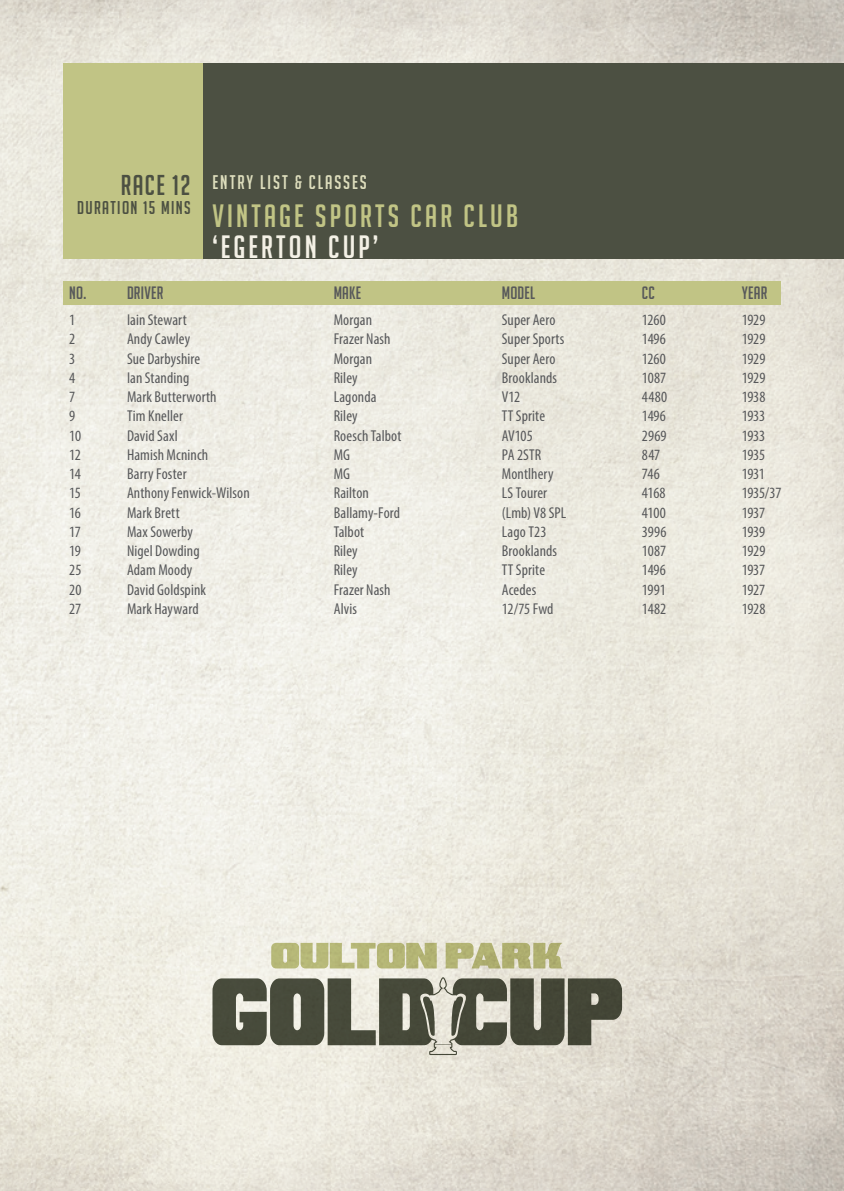
<style>
.page{position:relative;width:844px;height:1191px;background:#fff}
.page>*{position:absolute;margin:0;border:0;box-sizing:border-box;transform-origin:0 0}
.t1{font:31.5px "Big Noodle Titling";letter-spacing:.1em;color:#c1c485}
.t2{font:31.5px "Big Noodle Titling";letter-spacing:.1em;color:#f4f1e6}
.t3{font:28px "Big Noodle Titling";letter-spacing:.05em;color:#4c5042}
.t4{font:19.25px "Big Noodle Titling";letter-spacing:.1em;color:#dedebd}
.t5{font:18.03px "Big Noodle Titling";letter-spacing:.075em;color:#4c5042}
.t6{font:17.5px "Big Noodle Titling";letter-spacing:.015em;color:#57585a}
.t7{font:condensed 15.75px "Myriad Pro";letter-spacing:.005em;color:#57585a}
</style>
<div class="page">
<img style="left:0;top:0;width:843px;height:1191px">
<div style="left:63px;top:63px;width:780px;height:195px;background:#4c5042"></div>
<div style="left:63px;top:281px;width:717px;height:23px;background:#c1c485"></div>
<div style="left:63px;top:63px;width:139px;height:195px;background:#c1c485"></div>
<svg style="left:271px;top:943px;width:165px;height:25px;background:#c0c18c"></svg>
<svg style="left:445px;top:943px;width:117px;height:25px;background:#bcbb89"></svg>
<svg style="left:212px;top:977px;width:410px;height:78px;background:#828274"></svg>
<h2 class="t3" style="left:121px;top:170px;width:71px">RACE 12</h2>
<p class="t5" style="left:77px;top:198px;width:115px">DURATION 15 MINS</p>
<p class="t4" style="left:212px;top:171px;width:156px">ENTRY LIST &amp; CLASSES</p>
<h1 class="t1" style="left:212px;top:199px;width:307px">VINTAGE SPORTS CAR CLUB</h1>
<h1 class="t2" style="left:212px;top:230px;width:167px">‘EGERTON CUP’</h1>
<p class="t6" style="left:69px;top:283px;width:96px">NO. DRIVER</p>
<p class="t6" style="left:333px;top:283px;width:29px">MAKE</p>
<p class="t6" style="left:501px;top:283px;width:35px">MODEL</p>
<p class="t6" style="left:641px;top:283px;width:14px">CC</p>
<p class="t6" style="left:741px;top:283px;width:27px">YEAR</p>
<p class="t7" style="left:69px;top:310px;width:8px">1</p>
<p class="t7" style="left:127px;top:310px;width:61px">Iain Stewart</p>
<p class="t7" style="left:333px;top:310px;width:40px">Morgan</p>
<p class="t7" style="left:501px;top:310px;width:55px">Super Aero</p>
<p class="t7" style="left:641px;top:310px;width:25px">1260</p>
<p class="t7" style="left:741px;top:310px;width:25px">1929</p>
<p class="t7" style="left:69px;top:330px;width:8px">2</p>
<p class="t7" style="left:127px;top:330px;width:65px">Andy Cawley</p>
<p class="t7" style="left:333px;top:330px;width:58px">Frazer Nash</p>
<p class="t7" style="left:501px;top:330px;width:64px">Super Sports</p>
<p class="t7" style="left:641px;top:330px;width:25px">1496</p>
<p class="t7" style="left:741px;top:330px;width:25px">1929</p>
<p class="t7" style="left:69px;top:349px;width:8px">3</p>
<p class="t7" style="left:127px;top:349px;width:75px">Sue Darbyshire</p>
<p class="t7" style="left:333px;top:349px;width:40px">Morgan</p>
<p class="t7" style="left:501px;top:349px;width:55px">Super Aero</p>
<p class="t7" style="left:641px;top:349px;width:25px">1260</p>
<p class="t7" style="left:741px;top:349px;width:25px">1929</p>
<p class="t7" style="left:69px;top:368px;width:8px">4</p>
<p class="t7" style="left:127px;top:368px;width:64px">Ian Standing</p>
<p class="t7" style="left:333px;top:368px;width:25px">Riley</p>
<p class="t7" style="left:501px;top:368px;width:57px">Brooklands</p>
<p class="t7" style="left:641px;top:368px;width:26px">1087</p>
<p class="t7" style="left:741px;top:368px;width:25px">1929</p>
<p class="t7" style="left:69px;top:387px;width:8px">7</p>
<p class="t7" style="left:127px;top:387px;width:91px">Mark Butterworth</p>
<p class="t7" style="left:333px;top:387px;width:44px">Lagonda</p>
<p class="t7" style="left:501px;top:387px;width:20px">V12</p>
<p class="t7" style="left:641px;top:387px;width:27px">4480</p>
<p class="t7" style="left:741px;top:387px;width:25px">1938</p>
<p class="t7" style="left:69px;top:407px;width:8px">9</p>
<p class="t7" style="left:127px;top:407px;width:57px">Tim Kneller</p>
<p class="t7" style="left:333px;top:407px;width:25px">Riley</p>
<p class="t7" style="left:501px;top:407px;width:45px">TT Sprite</p>
<p class="t7" style="left:641px;top:407px;width:25px">1496</p>
<p class="t7" style="left:741px;top:407px;width:25px">1933</p>
<p class="t7" style="left:69px;top:426px;width:13px">10</p>
<p class="t7" style="left:127px;top:426px;width:52px">David Saxl</p>
<p class="t7" style="left:333px;top:426px;width:69px">Roesch Talbot</p>
<p class="t7" style="left:501px;top:426px;width:32px">AV105</p>
<p class="t7" style="left:641px;top:426px;width:26px">2969</p>
<p class="t7" style="left:741px;top:426px;width:25px">1933</p>
<p class="t7" style="left:69px;top:445px;width:13px">12</p>
<p class="t7" style="left:127px;top:445px;width:83px">Hamish Mcninch</p>
<p class="t7" style="left:333px;top:445px;width:18px">MG</p>
<p class="t7" style="left:501px;top:445px;width:41px">PA 2STR</p>
<p class="t7" style="left:641px;top:445px;width:20px">847</p>
<p class="t7" style="left:741px;top:445px;width:25px">1935</p>
<p class="t7" style="left:69px;top:464px;width:13px">14</p>
<p class="t7" style="left:127px;top:464px;width:61px">Barry Foster</p>
<p class="t7" style="left:333px;top:464px;width:18px">MG</p>
<p class="t7" style="left:501px;top:464px;width:53px">Montlhery</p>
<p class="t7" style="left:641px;top:464px;width:19px">746</p>
<p class="t7" style="left:741px;top:464px;width:25px">1931</p>
<p class="t7" style="left:69px;top:484px;width:13px">15</p>
<p class="t7" style="left:127px;top:484px;width:124px">Anthony Fenwick-Wilson</p>
<p class="t7" style="left:333px;top:484px;width:37px">Railton</p>
<p class="t7" style="left:501px;top:484px;width:47px">LS Tourer</p>
<p class="t7" style="left:641px;top:484px;width:25px">4168</p>
<p class="t7" style="left:741px;top:484px;width:41px">1935/37</p>
<p class="t7" style="left:69px;top:503px;width:13px">16</p>
<p class="t7" style="left:127px;top:503px;width:54px">Mark Brett</p>
<p class="t7" style="left:333px;top:503px;width:68px">Ballamy-Ford</p>
<p class="t7" style="left:501px;top:503px;width:66px">(Lmb) V8 SPL</p>
<p class="t7" style="left:641px;top:503px;width:25px">4100</p>
<p class="t7" style="left:741px;top:503px;width:25px">1937</p>
<p class="t7" style="left:69px;top:522px;width:13px">17</p>
<p class="t7" style="left:127px;top:522px;width:67px">Max Sowerby</p>
<p class="t7" style="left:333px;top:522px;width:32px">Talbot</p>
<p class="t7" style="left:501px;top:522px;width:46px">Lago T23</p>
<p class="t7" style="left:641px;top:522px;width:26px">3996</p>
<p class="t7" style="left:741px;top:522px;width:25px">1939</p>
<p class="t7" style="left:69px;top:541px;width:13px">19</p>
<p class="t7" style="left:127px;top:541px;width:74px">Nigel Dowding</p>
<p class="t7" style="left:333px;top:541px;width:25px">Riley</p>
<p class="t7" style="left:501px;top:541px;width:57px">Brooklands</p>
<p class="t7" style="left:641px;top:541px;width:26px">1087</p>
<p class="t7" style="left:741px;top:541px;width:25px">1929</p>
<p class="t7" style="left:69px;top:561px;width:14px">25</p>
<p class="t7" style="left:127px;top:561px;width:67px">Adam Moody</p>
<p class="t7" style="left:333px;top:561px;width:25px">Riley</p>
<p class="t7" style="left:501px;top:561px;width:45px">TT Sprite</p>
<p class="t7" style="left:641px;top:561px;width:25px">1496</p>
<p class="t7" style="left:741px;top:561px;width:25px">1937</p>
<p class="t7" style="left:69px;top:580px;width:14px">20</p>
<p class="t7" style="left:127px;top:580px;width:81px">David Goldspink</p>
<p class="t7" style="left:333px;top:580px;width:58px">Frazer Nash</p>
<p class="t7" style="left:501px;top:580px;width:36px">Acedes</p>
<p class="t7" style="left:641px;top:580px;width:25px">1991</p>
<p class="t7" style="left:741px;top:580px;width:25px">1927</p>
<p class="t7" style="left:69px;top:599px;width:14px">27</p>
<p class="t7" style="left:127px;top:599px;width:73px">Mark Hayward</p>
<p class="t7" style="left:333px;top:599px;width:25px">Alvis</p>
<p class="t7" style="left:501px;top:599px;width:53px">12/75 Fwd</p>
<p class="t7" style="left:641px;top:599px;width:26px">1482</p>
<p class="t7" style="left:741px;top:599px;width:25px">1928</p>
</div>
